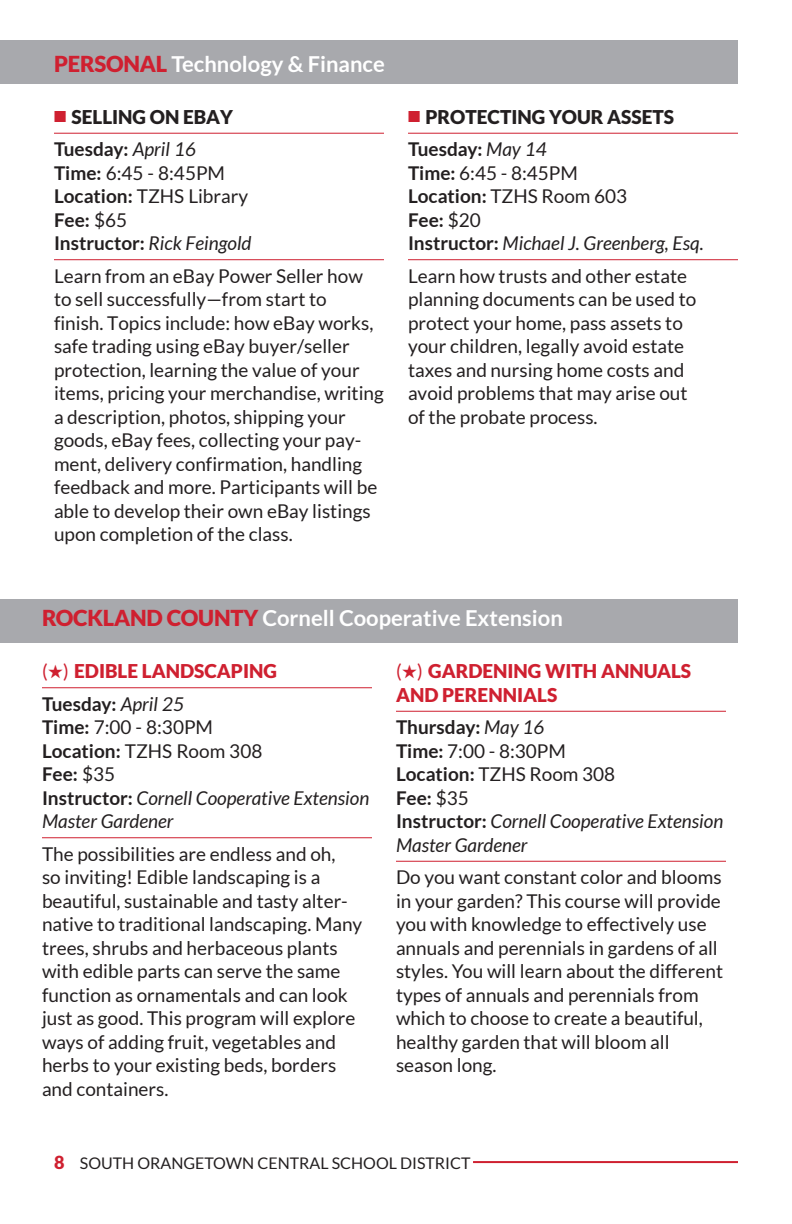
<style>
.page{position:relative;width:792px;height:1224px;background:#fff}
.page>*{position:absolute;margin:0;border:0;box-sizing:border-box;transform-origin:0 0}
.t1{font:700 22px "Lato";color:#fff}
.t2{font:19px/23.6px "Lato";color:#231f20}
.t3{font:italic 19px/23.6px "Lato";color:#231f20}
.t4{font:700 19px/23.6px "Lato";color:#231f20}
.t5{font:900 19px/32.6px "Lato";color:#cf2030}
.t6{font:900 19px/32.6px "Lato";color:#231f20}
.t7{font:16px "Lato";color:#231f20}
.s1{font-weight:900;color:#cf2030}
.s2{color:#cf2030}
.s3{font-weight:700}
.s4{font-weight:400;font-style:italic}
.s5{font-weight:400}
.s6{font-weight:700;color:#231f20}
.s7{font-weight:400;font-style:italic;color:#231f20}
.s8{font-weight:700;font-style:normal}
.s9{font-style:normal}
.s10{font-weight:900;font-size:18px;color:#cf2030}
</style>
<div class="page">
<div style="left:0;top:40px;width:738px;height:44px;background:#a8a9ad"></div>
<hr style="left:473px;top:1161px;width:265px;height:2px;background:#cf2030">
<hr style="left:54px;top:133px;width:330px;height:1px;background:#cf2030">
<hr style="left:54px;top:259px;width:330px;height:1px;background:#cf2030">
<hr style="left:408px;top:133px;width:330px;height:1px;background:#cf2030">
<hr style="left:408px;top:259px;width:330px;height:1px;background:#cf2030">
<div style="left:0;top:599px;width:738px;height:43px;background:#a8a9ad"></div>
<hr style="left:42px;top:687px;width:330px;height:1px;background:#cf2030">
<hr style="left:42px;top:837px;width:330px;height:1px;background:#cf2030">
<hr style="left:396px;top:711px;width:330px;height:1px;background:#cf2030">
<hr style="left:396px;top:861px;width:330px;height:1px;background:#cf2030">
<p class="t1" style="left:54px;top:51px;width:332px"><span class="s1">PERSONAL</span> Technology &amp; Finance</p>
<p class="t6" style="left:54px;top:100px;width:181px"><span class="s2">■</span> SELLING ON EBAY<br><span class="s3">Tuesday:</span> <span class="s4">April 16</span></p>
<p class="t4" style="left:54px;top:161px;width:199px">Time: <span class="s5">6:45 - 8:45PM<br></span>Location: <span class="s5">TZHS Library<br></span>Fee: <span class="s5">$65<br></span>Instructor: <span class="s4">Rick Feingold</span></p>
<p class="t2" style="left:54px;top:264px;width:331px">Learn from an eBay Power Seller how to sell successfully—from start to<br>finish. Topics include: how eBay works, safe trading using eBay buyer/seller protection, learning the value of your items, pricing your merchandise, writing a description, photos, shipping your goods, eBay fees, collecting your pay&shy;ment, delivery confirmation, handling feedback and more. Participants will be able to develop their own eBay listings upon completion of the class.</p>
<p class="t6" style="left:408px;top:100px;width:268px"><span class="s2">■</span> PROTECTING YOUR ASSETS<br><span class="s3">Tuesday:</span> <span class="s4">May 14</span></p>
<p class="t4" style="left:408px;top:161px;width:297px">Time: <span class="s5">6:45 - 8:45PM<br></span>Location: <span class="s5">TZHS Room 603<br></span>Fee: <span class="s5">$20<br></span>Instructor: <span class="s4">Michael J. Greenberg, Esq.</span></p>
<p class="t2" style="left:408px;top:264px;width:290px">Learn how trusts and other estate planning documents can be used to protect your home, pass assets to your children, legally avoid estate taxes and nursing home costs and avoid problems that may arise out of the probate process.</p>
<p class="t1" style="left:42px;top:605px;width:522px"><span class="s1">ROCKLAND COUNTY</span> Cornell Cooperative Extension</p>
<p class="t5" style="left:42px;top:655px;width:237px"><span class="s5">(</span>★<span class="s5">)</span> EDIBLE LANDSCAPING<br><span class="s6">Tuesday:</span> <span class="s7">April 25</span></p>
<p class="t3" style="left:42px;top:716px;width:329px"><span class="s8">Time:</span> <span class="s9">7:00 - 8:30PM<br></span><span class="s8">Location:</span> <span class="s9">TZHS Room 308<br></span><span class="s8">Fee:</span> <span class="s9">$35<br></span><span class="s8">Instructor:</span> Cornell Cooperative Extension<br>Master Gardener</p>
<p class="t2" style="left:42px;top:842px;width:322px">The possibilities are endless and oh,<br>so inviting! Edible landscaping is a beautiful, sustainable and tasty alter&shy;native to traditional landscaping. Many trees, shrubs and herbaceous plants with edible parts can serve the same function as ornamentals and can look just as good. This program will explore ways of adding fruit, vegetables and herbs to your existing beds, borders and containers.</p>
<p class="t5" style="left:396px;top:659px;width:297px;line-height:23.6px"><span class="s5">(</span>★<span class="s5">)</span> GARDENING WITH ANNUALS<br>AND PERENNIALS</p>
<p class="t3" style="left:396px;top:716px;width:329px"><span class="s8">Thursday:</span> May 16<br><span class="s8">Time:</span> <span class="s9">7:00 - 8:30PM<br></span><span class="s8">Location:</span> <span class="s9">TZHS Room 308<br></span><span class="s8">Fee:</span> <span class="s9">$35<br></span><span class="s8">Instructor:</span> Cornell Cooperative Extension<br>Master Gardener</p>
<p class="t2" style="left:396px;top:865px;width:329px">Do you want constant color and blooms in your garden? This course will provide you with knowledge to effectively use annuals and perennials in gardens of all styles. You will learn about the different types of annuals and perennials from which to choose to create a beautiful, healthy garden that will bloom all season long.</p>
<p class="t7" style="left:54px;top:1154px;width:418px"><span class="s10">8</span> SOUTH ORANGETOWN CENTRAL SCHOOL DISTRICT</p>
</div>
